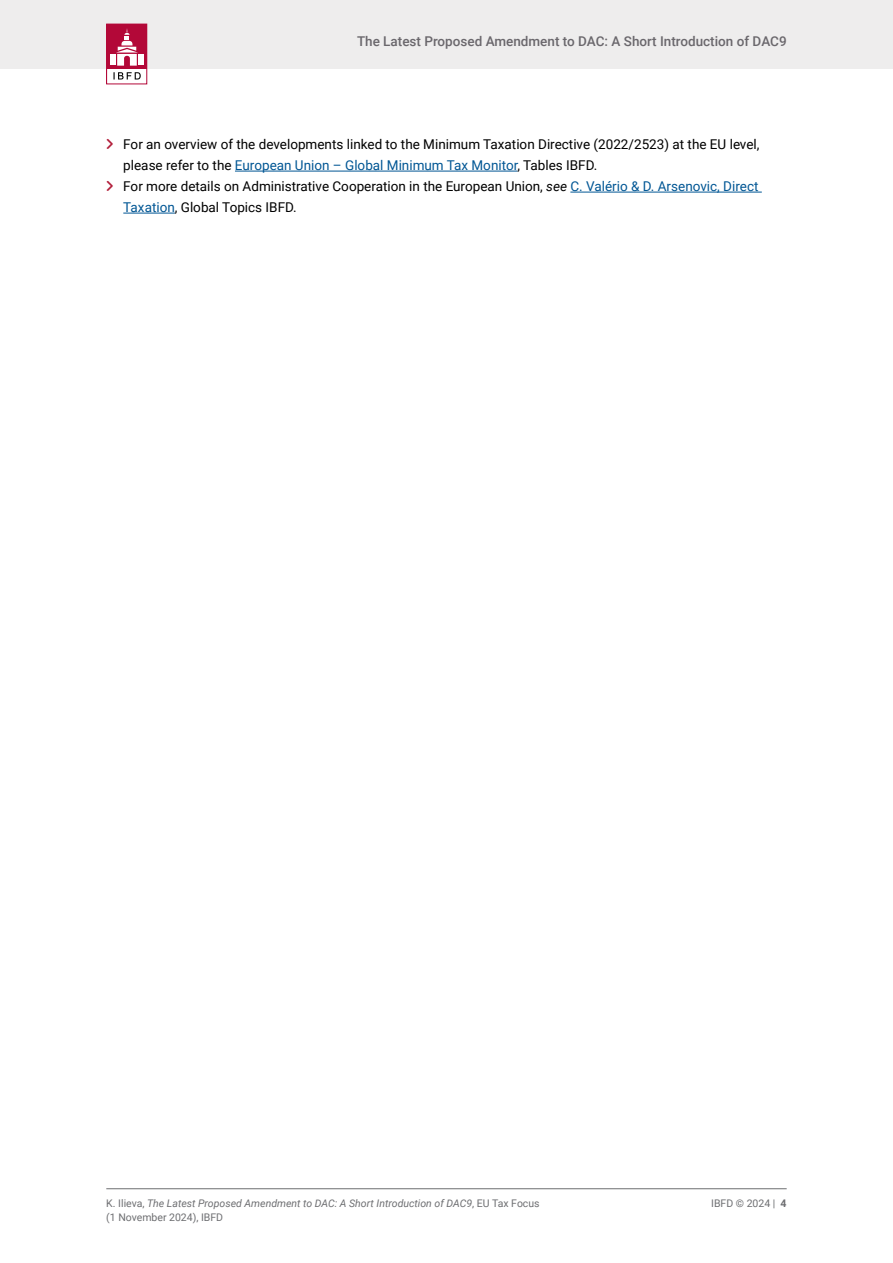
<style>
.page{position:relative;width:893px;height:1263px;background:#fff}
.page>*{position:absolute;margin:0;border:0;box-sizing:border-box;transform-origin:0 0}
.t1{font:13.5px/21px "Roboto";color:#000}
.t2{font:500 13.5px "Roboto";color:#6a676c}
.t3{font:italic 10.5px/13.5px "Roboto";color:#6d6e71}
.t4{font:10.5px "Roboto";color:#6d6e71}
.s1{color:#005694}
.s2{font-style:italic}
.s3{font-style:normal}
.s4{font-weight:700}
</style>
<div class="page">
<hr style="left:106px;top:1188px;width:681px;height:1px;background:#6d6e71">
<div style="left:0;top:0;width:893px;height:68px;background:#eeeded"></div>
<div style="left:107px;top:24px;width:40px;height:60px;background:#b30838"></div>
<div style="left:107px;top:69px;width:40px;height:15px;background:#fff"></div>
<div style="left:110px;top:54px;width:6px;height:11px;background:#fff"></div>
<div style="left:138px;top:54px;width:6px;height:11px;background:#fff"></div>
<svg style="left:116px;top:28px;width:22px;height:38px"></svg>
<svg style="left:113px;top:72px;width:28px;height:8px"></svg>
<div style="left:106px;top:24px;width:41px;height:60px;border:1px solid #b30838"></div>
<hr style="left:235px;top:171px;width:282px;height:1px;background:#005694">
<hr style="left:570px;top:192px;width:192px;height:1px;background:#005694">
<hr style="left:123px;top:213px;width:52px;height:1px;background:#005694">
<p class="t2" style="left:357px;top:32px;width:431px">The Latest Proposed Amendment to DAC: A Short Introduction of DAC9</p>
<p class="t1" style="left:123px;top:133px;width:638px">For an overview of the developments linked to the Minimum Taxation Directive (2022/2523) at the EU level, please refer to the <span class="s1">European Union – Global Minimum Tax Monitor</span>, Tables IBFD.<br>For more details on Administrative Cooperation in the European Union, <span class="s2">see</span> <span class="s1">C. Valério &amp; D. Arsenovic, Direct Taxation</span>, Global Topics IBFD.</p>
<p class="t3" style="left:106px;top:1196px;width:435px"><span class="s3">K. Ilieva,</span> The Latest Proposed Amendment to DAC: A Short Introduction of DAC9<span class="s3">, EU Tax Focus (1 November 2024), IBFD</span></p>
<p class="t4" style="left:711px;top:1196px;width:77px">IBFD © 2024 | <span class="s4">4</span></p>
</div>
